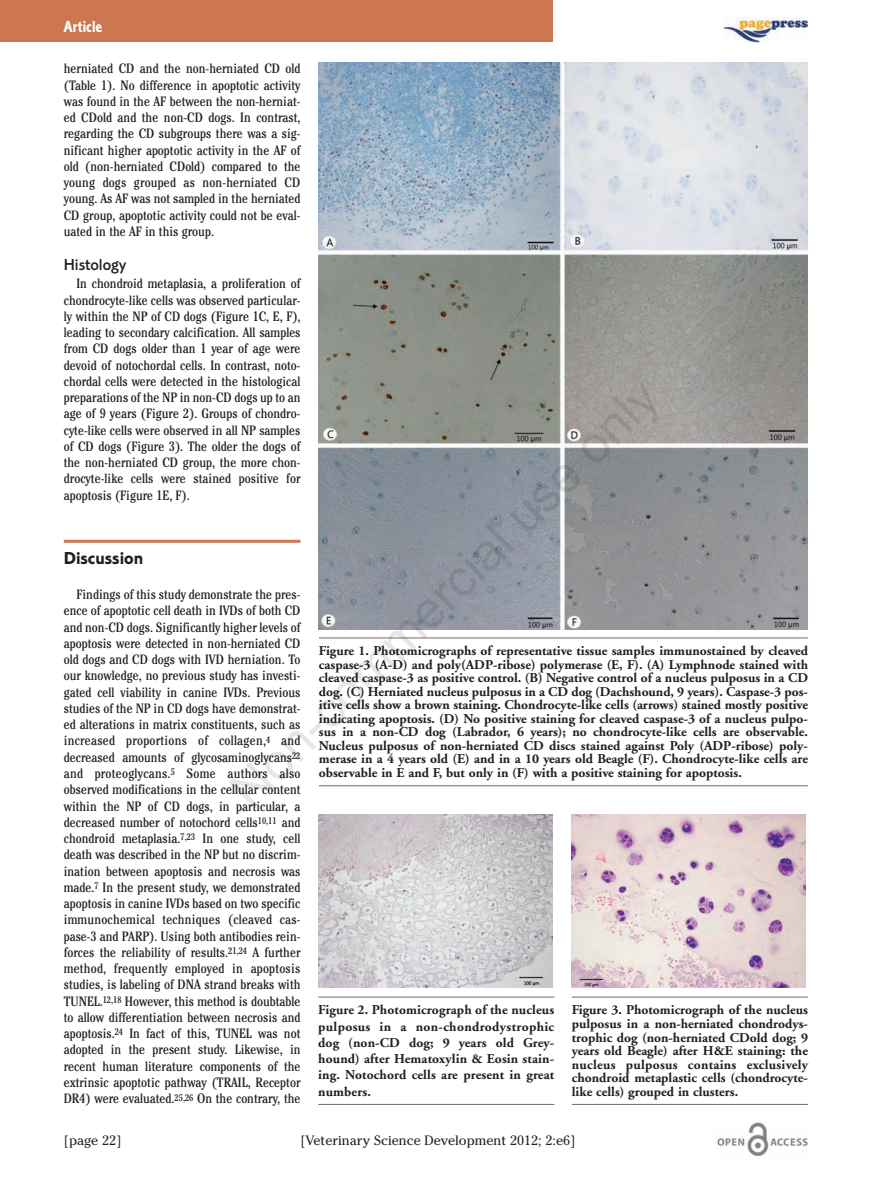
<style>
.page{position:relative;width:893px;height:1191px;background:#fff}
.page>*{position:absolute;margin:0;border:0;box-sizing:border-box;transform-origin:0 0}
.t1{font:18px "Corinthian Bold Plain";color:#231f20}
.t2{font:16.5px "Corinthian Medium Plain";color:#231f20}
.t3{font:16.5px "Corinthian Bold Condensed Plain";color:#fff}
.t4{font:condensed 13.5px/16.2px "Cheltenham";color:#231f20;text-align:justify}
.t5{font:700 13.5px/13.5px "Adobe Garamond";color:#231f20;text-align:justify}
.t6{font:13.5px "Cheltenham";color:#231f20}
</style>
<div class="page">
<hr style="left:64px;top:540px;width:236px;height:3px;background:#cc7652">
<div style="left:0;top:0;width:553px;height:42px;background:#cc7652"></div>
<img style="left:717px;top:1123px;width:91px;height:33px">
<img style="left:723px;top:17px;width:84px;height:26px">
<img style="left:319px;top:62px;width:489px;height:567px">
<hr style="left:319px;top:637px;width:489px;height:1px;background:#6c6d70">
<hr style="left:319px;top:785px;width:489px;height:1px;background:#6c6d70">
<img style="left:572px;top:814px;width:233px;height:174px">
<hr style="left:572px;top:996px;width:236px;height:1px;background:#6c6d70">
<hr style="left:572px;top:1104px;width:236px;height:1px;background:#6c6d70">
<img style="left:318px;top:814px;width:234px;height:174px">
<hr style="left:318px;top:996px;width:236px;height:1px;background:#6c6d70">
<hr style="left:318px;top:1104px;width:236px;height:1px;background:#6c6d70">
<p class="t3" style="left:63px;top:21px;width:40px">Article</p>
<p class="t4" style="left:64px;top:62px;width:238px">herniated CD and the non-herniated CD old (Table 1). No difference in apoptotic activity was found in the AF between the non-herniat&shy;ed CDold and the non-CD dogs. In contrast, regarding the CD subgroups there was a sig&shy;nificant higher apoptotic activity in the AF of old (non-herniated CDold) compared to the young dogs grouped as non-herniated CD young. As AF was not sampled in the herniated CD group, apoptotic activity could not be eval&shy;uated in the AF in this group.</p>
<p class="t2" style="left:64px;top:259px;width:64px">Histology</p>
<p class="t4" style="left:64px;top:277px;width:238px;text-indent:13px">In chondroid metaplasia, a proliferation of chondrocyte-like cells was observed particular&shy;ly within the NP of CD dogs (Figure 1C, E, F), leading to secondary calcification. All samples from CD dogs older than 1 year of age were devoid of notochordal cells. In contrast, noto&shy;chordal cells were detected in the histological preparations of the NP in non-CD dogs up to an age of 9 years (Figure 2). Groups of chondro&shy;cyte-like cells were observed in all NP samples of CD dogs (Figure 3). The older the dogs of the non-herniated CD group, the more chon&shy;drocyte-like cells were stained positive for apoptosis (Figure 1E, F).</p>
<h1 class="t1" style="left:64px;top:552px;width:81px">Discussion</h1>
<p class="t4" style="left:64px;top:587px;width:238px;text-indent:13px">Findings of this study demonstrate the pres&shy;ence of apoptotic cell death in IVDs of both CD and non-CD dogs. Significantly higher levels of apoptosis were detected in non-herniated CD old dogs and CD dogs with IVD herniation. To our knowledge, no previous study has investi&shy;gated cell viability in canine IVDs. Previous studies of the NP in CD dogs have demonstrat&shy;ed alterations in matrix constituents, such as increased proportions of collagen,<sup>4</sup> and decreased amounts of glycosaminoglycans<sup>22 </sup>and proteoglycans.<sup>5</sup> Some authors also observed modifications in the cellular content within the NP of CD dogs, in particular, a decreased number of notochord cells<sup>10,11</sup> and chondroid metaplasia.<sup>7,23</sup> In one study, cell death was described in the NP but no discrim&shy;ination between apoptosis and necrosis was made.<sup>7</sup> In the present study, we demonstrated apoptosis in canine IVDs based on two specific immunochemical techniques (cleaved cas&shy;pase-3 and PARP). Using both antibodies rein&shy;forces the reliability of results.<sup>21,24</sup> A further method, frequently employed in apoptosis studies, is labeling of DNA strand breaks with TUNEL.<sup>12,18</sup> However, this method is doubtable to allow differentiation between necrosis and apoptosis.<sup>24</sup> In fact of this, TUNEL was not adopted in the present study. Likewise, in recent human literature components of the extrinsic apoptotic pathway (TRAIL, Receptor DR4) were evaluated.<sup>25,26</sup> On the contrary, the</p>
<p class="t5" style="left:319px;top:645px;width:491px">Figure 1. Photomicrographs of representative tissue samples immunostained by cleaved caspase-3 (A-D) and poly(ADP-ribose) polymerase (E, F). (A) Lymphnode stained with cleaved caspase-3 as positive control. (B) Negative control of a nucleus pulposus in a CD dog. (C) Herniated nucleus pulposus in a CD dog (Dachshound, 9 years). Caspase-3 pos&shy;itive cells show a brown staining. Chondrocyte-like cells (arrows) stained mostly positive indicating apoptosis. (D) No positive staining for cleaved caspase-3 of a nucleus pulpo&shy;sus in a non-CD dog (Labrador, 6 years); no chondrocyte-like cells are observable.<br>Nucleus pulposus of non-herniated CD discs stained against Poly (ADP-ribose) poly&shy;merase in a 4 years old (E) and in a 10 years old Beagle (F). Chondrocyte-like cells are observable in E and F, but only in (F) with a positive staining for apoptosis.</p>
<p class="t5" style="left:318px;top:1003px;width:238px;line-height:16.2px">Figure 2. Photomicrograph of the nucleus pulposus in a non-chondrodystrophic dog (non-CD dog; 9 years old Grey&shy;hound) after Hematoxylin &amp; Eosin stain&shy;ing. Notochord cells are present in great numbers.</p>
<p class="t5" style="left:572px;top:1004px;width:238px">Figure 3. Photomicrograph of the nucleus pulposus in a non-herniated chondrodys&shy;trophic dog (non-herniated CDold dog; 9 years old Beagle) after H&amp;E staining: the nucleus pulposus contains exclusively chondroid metaplastic cells (chondrocyte&shy;like cells) grouped in clusters.</p>
<p class="t6" style="left:64px;top:1132px;width:59px">[page 22]</p>
<p class="t6" style="left:301px;top:1132px;width:276px">[Veterinary Science Development 2012; 2:e6]</p>
</div>
